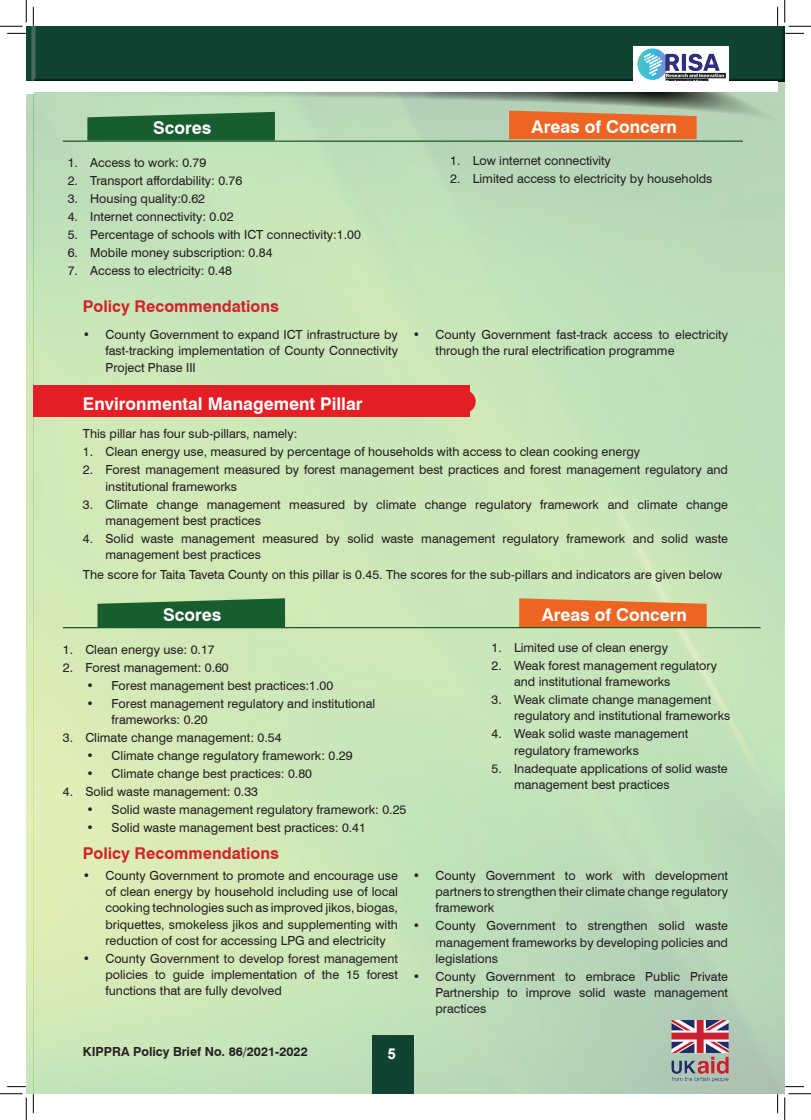
<style>
.page{position:relative;width:811px;height:1120px;background:#fff}
.page>*{position:absolute;margin:0;border:0;box-sizing:border-box;transform-origin:0 0}
.t1{font:700 17.5px "Swiss 721 BT";color:#fff}
.t2{font:700 16.25px "Swiss 721 BT";color:#d1232a}
.t3{font:700 15px "Arial";color:#fff}
.t4{font:12.5px/16.2px "Swiss 721 BT";color:#231f20}
.t5{font:700 12.5px "Swiss 721 BT";color:#231f20}
</style>
<div class="page">
<img style="left:26px;top:128px;width:759px;height:965px">
<svg style="left:33px;top:84px;width:752px;height:44px;background:#a9c5a9"></svg>
<div style="left:33px;top:26px;width:752px;height:58px;background:#104331"></div>
<svg style="left:26px;top:94px;width:7px;height:35px"></svg>
<div style="left:26px;top:26px;width:8px;height:59px;background:#231f20;opacity:.75"></div>
<div style="left:372px;top:1034px;width:42px;height:59px;background:#104331"></div>
<img style="left:670px;top:1019px;width:59px;height:66px">
<div style="left:633px;top:46px;width:95px;height:41px;background:#fff"></div>
<img style="left:637px;top:48px;width:89px;height:33px">
<div style="left:33px;top:82px;width:744px;height:10px;background:#fff"></div>
<div style="left:26px;top:82px;width:7px;height:10px;background:#fff"></div>
<svg style="left:87px;top:112px;width:188px;height:28px;background:#27693b"></svg>
<svg style="left:509px;top:111px;width:187px;height:28px;background:#e96d2e"></svg>
<hr style="left:63px;top:140px;width:680px;height:2px;background:#195a2d">
<div style="left:33px;top:385px;width:436px;height:31px;background:#e31f25"></div>
<div style="left:454px;top:390px;width:22px;height:22px;background:#e31f25;border-radius:50%"></div>
<svg style="left:97px;top:598px;width:188px;height:28px;background:#2c6c3d"></svg>
<svg style="left:519px;top:598px;width:188px;height:28px;background:#ea7232"></svg>
<hr style="left:63px;top:626px;width:697px;height:2px;background:#195a2d">
<svg style="left:7px;top:33px;width:19px;height:1px"></svg>
<svg style="left:785px;top:33px;width:19px;height:1px"></svg>
<svg style="left:33px;top:7px;width:1px;height:19px"></svg>
<svg style="left:33px;top:1093px;width:1px;height:19px"></svg>
<svg style="left:777px;top:7px;width:1px;height:19px"></svg>
<svg style="left:777px;top:1093px;width:1px;height:19px"></svg>
<svg style="left:0;top:0;width:27px;height:27px"></svg>
<svg style="left:0;top:1093px;width:27px;height:26px"></svg>
<svg style="left:784px;top:0;width:27px;height:27px"></svg>
<svg style="left:784px;top:1093px;width:27px;height:26px"></svg>
<h1 class="t1" style="left:153px;top:117px;width:60px">Scores</h1>
<h1 class="t1" style="left:532px;top:116px;width:147px">Areas of Concern</h1>
<p class="t4" style="left:450px;top:152px;width:162px">1. Low internet connectivity</p>
<p class="t4" style="left:450px;top:170px;width:264px">2. Limited access to electricity by households</p>
<p class="t4" style="left:68px;top:154px;width:140px">1. Access to work: 0.79</p>
<p class="t4" style="left:68px;top:172px;width:176px">2. Transport affordability: 0.76</p>
<p class="t4" style="left:68px;top:190px;width:139px">3. Housing quality:0.62</p>
<p class="t4" style="left:68px;top:208px;width:167px">4. Internet connectivity: 0.02</p>
<p class="t4" style="left:68px;top:226px;width:295px">5. Percentage of schools with ICT connectivity:1.00</p>
<p class="t4" style="left:68px;top:244px;width:206px">6. Mobile money subscription: 0.84</p>
<p class="t4" style="left:68px;top:262px;width:166px">7. Access to electricity: 0.48</p>
<h2 class="t2" style="left:83px;top:296px;width:197px">Policy Recommendations</h2>
<p class="t4" style="left:105px;top:326px;width:294px;text-align:justify;text-indent:-22px">• County Government to expand ICT infrastructure by fast-tracking implementation of County Connectivity Project Phase III</p>
<p class="t4" style="left:435px;top:326px;width:294px;text-indent:-22px">• County Government fast-track access to electricity through the rural electrification programme</p>
<h1 class="t1" style="left:83px;top:393px;width:281px">Environmental Management Pillar</h1>
<p class="t4" style="left:83px;top:425px;width:216px">This pillar has four sub-pillars, namely:</p>
<p class="t4" style="left:83px;top:443px;width:559px">1. Clean energy use, measured by percentage of households with access to clean cooking energy</p>
<p class="t4" style="left:105px;top:461px;width:624px;text-indent:-22px">2. Forest management measured by forest management best practices and forest management regulatory and institutional frameworks</p>
<p class="t4" style="left:105px;top:495px;width:624px;text-indent:-22px">3. Climate change management measured by climate change regulatory framework and climate change management best practices</p>
<p class="t4" style="left:105px;top:529px;width:624px;text-indent:-22px">4. Solid waste management measured by solid waste management regulatory framework and solid waste management best practices</p>
<p class="t4" style="left:83px;top:565px;width:641px">The score for Taita Taveta County on this pillar is 0.45. The scores for the sub-pillars and indicators are given below</p>
<h1 class="t1" style="left:163px;top:603px;width:60px">Scores</h1>
<h1 class="t1" style="left:542px;top:603px;width:147px">Areas of Concern</h1>
<p class="t4" style="left:491px;top:638px;width:178px">1. Limited use of clean energy</p>
<p class="t4" style="left:514px;top:656px;width:204px;text-indent:-22px">2. Weak forest management regulatory and institutional frameworks</p>
<p class="t4" style="left:514px;top:690px;width:218px;text-indent:-22px">3. Weak climate change management regulatory and institutional frameworks</p>
<p class="t4" style="left:514px;top:725px;width:176px;text-indent:-22px">4. Weak solid waste management regulatory frameworks</p>
<p class="t4" style="left:514px;top:759px;width:215px;text-indent:-22px">5. Inadequate applications of solid waste management best practices</p>
<p class="t4" style="left:63px;top:640px;width:153px">1. Clean energy use: 0.17</p>
<p class="t4" style="left:63px;top:658px;width:167px">2. Forest management: 0.60</p>
<p class="t4" style="left:87px;top:676px;width:248px">• Forest management best practices:1.00</p>
<p class="t4" style="left:112px;top:694px;width:265px;text-indent:-25px">• Forest management regulatory and institutional frameworks: 0.20</p>
<p class="t4" style="left:63px;top:728px;width:220px">3. Climate change management: 0.54</p>
<p class="t4" style="left:87px;top:746px;width:267px">• Climate change regulatory framework: 0.29</p>
<p class="t4" style="left:87px;top:764px;width:227px">• Climate change best practices: 0.80</p>
<p class="t4" style="left:63px;top:782px;width:197px">4. Solid waste management: 0.33</p>
<p class="t4" style="left:87px;top:800px;width:321px">• Solid waste management regulatory framework: 0.25</p>
<p class="t4" style="left:87px;top:818px;width:281px">• Solid waste management best practices: 0.41</p>
<h2 class="t2" style="left:83px;top:843px;width:197px">Policy Recommendations</h2>
<p class="t4" style="left:105px;top:866px;width:294px;text-align:justify;text-indent:-22px">• County Government to promote and encourage use of clean energy by household including use of local cooking technologies such as improved jikos, biogas, briquettes, smokeless jikos and supplementing with reduction of cost for accessing LPG and electricity</p>
<p class="t4" style="left:105px;top:949px;width:294px;text-align:justify;text-indent:-22px">• County Government to develop forest management policies to guide implementation of the 15 forest functions that are fully devolved</p>
<p class="t5" style="left:83px;top:1043px;width:226px">KIPPRA Policy Brief No. 86/2021-2022</p>
<p class="t3" style="left:387px;top:1043px;width:10px">5</p>
<p class="t4" style="left:435px;top:866px;width:294px;text-align:justify;text-indent:-22px">• County Government to work with development partners to strengthen their climate change regulatory framework</p>
<p class="t4" style="left:435px;top:917px;width:294px;text-align:justify;text-indent:-22px">• County Government to strengthen solid waste management frameworks by developing policies and legislations</p>
<p class="t4" style="left:435px;top:967px;width:294px;text-align:justify;text-indent:-22px">• County Government to embrace Public Private Partnership to improve solid waste management practices</p>
</div>
